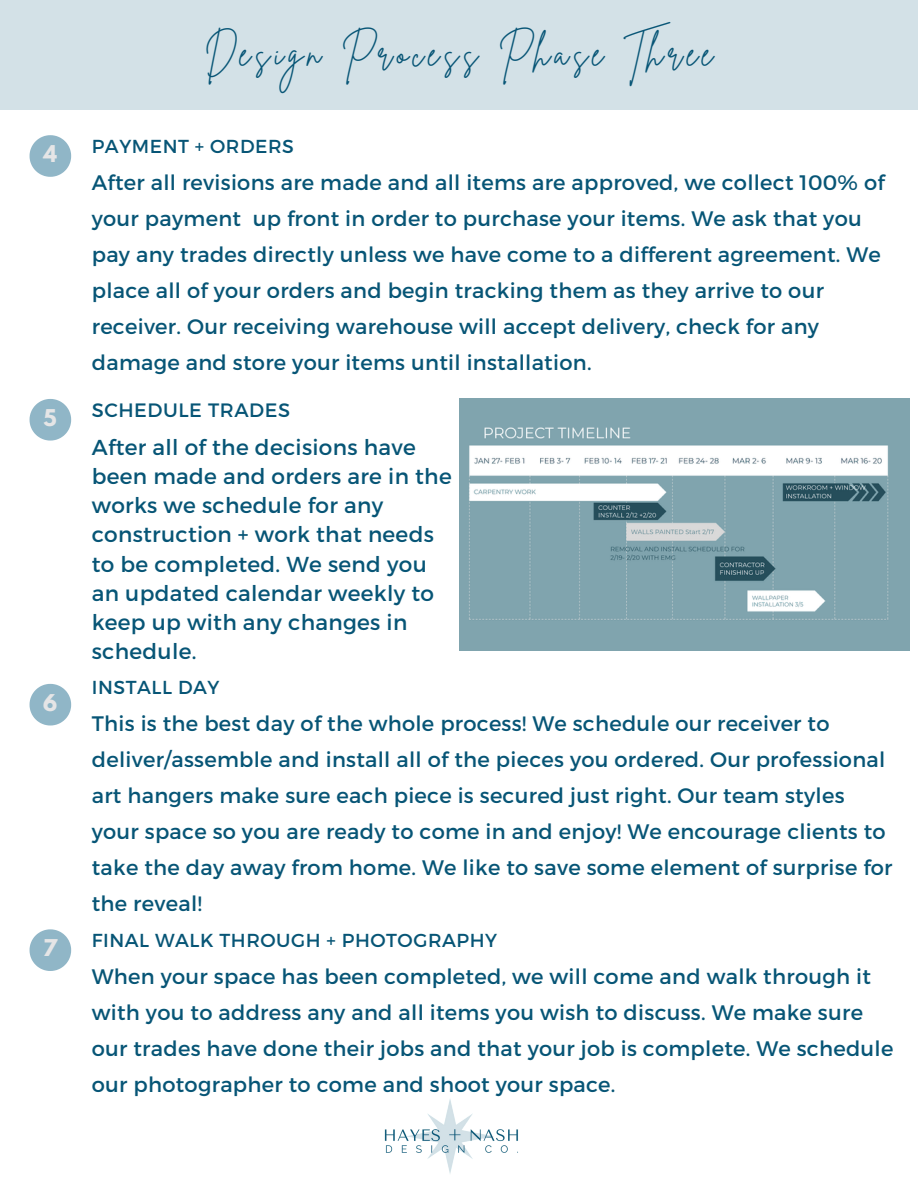
<style>
.page{position:relative;width:918px;height:1188px;background:#fff}
.page>*{position:absolute;margin:0;border:0;box-sizing:border-box;transform-origin:0 0}
.t1{font:36px "Brittany Signature";letter-spacing:.13em;color:#075576}
.t2{font:21.6px/29.2px "Montserrat";letter-spacing:.015em;color:#075576}
.t3{font:21px/36px "Montserrat";letter-spacing:.015em;color:#075576}
.t4{font:700 20.55px "League Spartan";color:#e5e5e6}
.t5{font:19.35px "Montserrat";letter-spacing:.03em;color:#075576}
.t6{font:18.75px "Montserrat";letter-spacing:.03em;color:#075576}
</style>
<div class="page">
<div style="left:0;top:0;width:918px;height:110px;background:#d3e1e7"></div>
<svg style="left:30px;top:135px;width:41px;height:42px"></svg>
<svg style="left:30px;top:399px;width:41px;height:42px"></svg>
<img style="left:459px;top:399px;width:450px;height:252px">
<svg style="left:30px;top:684px;width:41px;height:42px"></svg>
<svg style="left:30px;top:929px;width:41px;height:42px"></svg>
<img style="left:384px;top:1099px;width:134px;height:75px">
<p class="t4" style="left:43px;top:144px;width:15px">4</p>
<p class="t4" style="left:44px;top:408px;width:15px">5</p>
<p class="t4" style="left:43px;top:692px;width:16px">6</p>
<p class="t4" style="left:43px;top:938px;width:16px">7</p>
<p class="t1" style="left:205px;top:29px;width:510px">Design Process Phase Three</p>
<p class="t6" style="left:92px;top:134px;width:204px">PAYMENT + ORDERS</p>
<p class="t3" style="left:92px;top:163px;width:794px">After all revisions are made and all items are approved, we collect 100% of your payment up front in order to purchase your items. We ask that you pay any trades directly unless we have come to a different agreement. We place all of your orders and begin tracking them as they arrive to our receiver. Our receiving warehouse will accept delivery, check for any damage and store your items until installation.</p>
<p class="t5" style="left:92px;top:398px;width:200px">SCHEDULE TRADES</p>
<p class="t2" style="left:92px;top:431px;width:361px">After all of the decisions have been made and orders are in the works we schedule for any construction + work that needs to be completed. We send you an updated calendar weekly to keep up with any changes in schedule.</p>
<p class="t6" style="left:92px;top:675px;width:129px">INSTALL DAY</p>
<p class="t3" style="left:92px;top:704px;width:802px">This is the best day of the whole process! We schedule our receiver to deliver/assemble and install all of the pieces you ordered. Our professional art hangers make sure each piece is secured just right. Our team styles your space so you are ready to come in and enjoy! We encourage clients to take the day away from home. We like to save some element of surprise for the reveal!</p>
<p class="t6" style="left:92px;top:928px;width:407px">FINAL WALK THROUGH + PHOTOGRAPHY</p>
<p class="t3" style="left:92px;top:958px;width:803px">When your space has been completed, we will come and walk through it with you to address any and all items you wish to discuss. We make sure our trades have done their jobs and that your job is complete. We schedule our photographer to come and shoot your space.</p>
</div>
